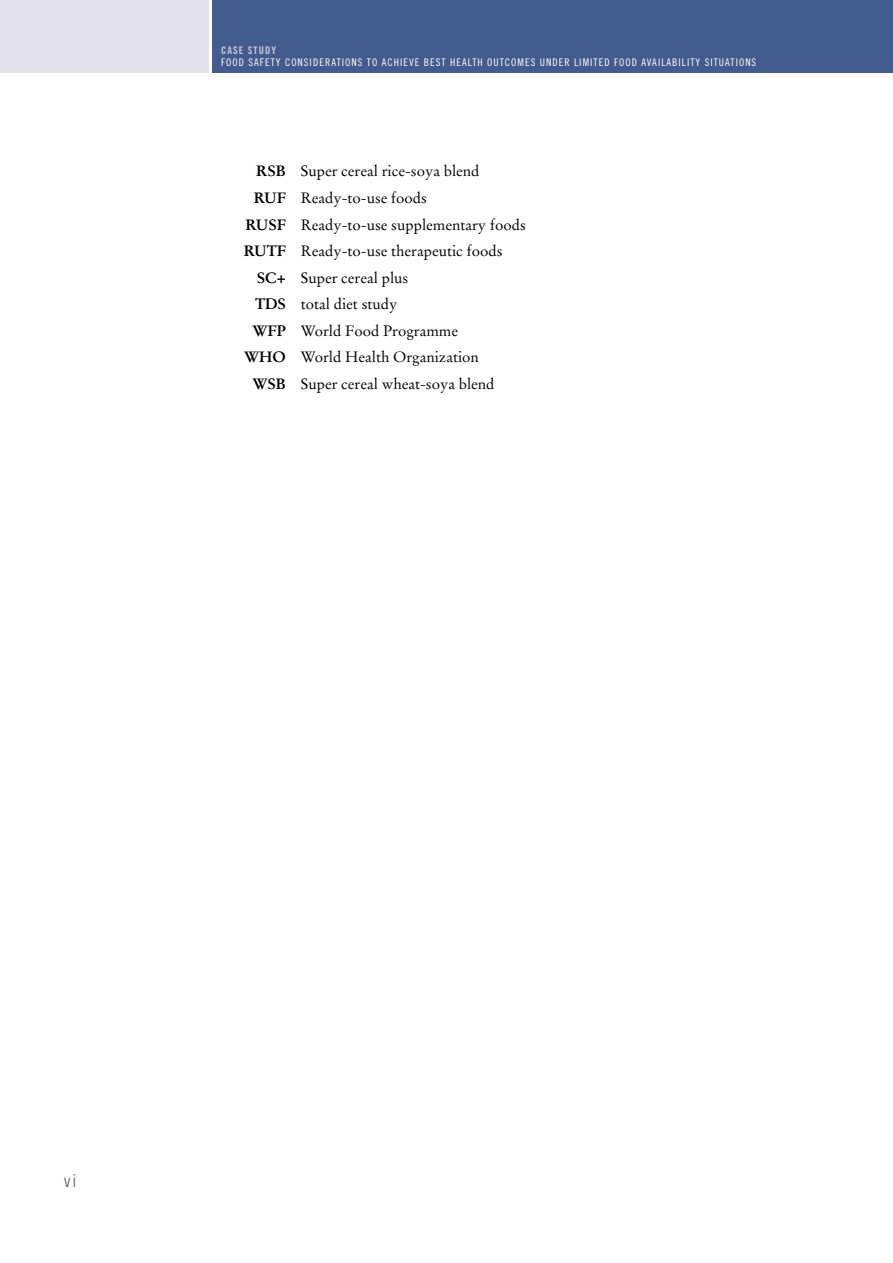
<style>
.page{position:relative;width:893px;height:1263px;background:#fff}
.page>*{position:absolute;margin:0;border:0;box-sizing:border-box;transform-origin:0 0}
.t1{font:18px "Trade Gothic LT Std Cn 18";color:#706f6f}
.acronym_text{font:15px "Stempel Garamond LT Std";color:#000}
.Acronyms_left_bold{font:700 15px "Stempel Garamond LT Std";color:#000}
.t2{font:10.5px "Trade Gothic LT Std Cn 18";letter-spacing:.1em;color:#fff}
.t3{font:10.5px "Trade Gothic LT Std Bd Cn 20";letter-spacing:.1em;color:#c4c6db}
</style>
<div class="page">
<div style="left:0;top:0;width:208px;height:72px;background:#e1e2ed"></div>
<div style="left:213px;top:0;width:680px;height:72px;background:#445b8d"></div>
<p class="t3" style="left:221px;top:44px;width:56px">CASE STUDY</p>
<p class="t2" style="left:221px;top:56px;width:537px">FOOD SAFETY CONSIDERATIONS TO ACHIEVE BEST HEALTH OUTCOMES UNDER LIMITED FOOD AVAILABILITY SITUATIONS</p>
<p class="Acronyms_left_bold" style="left:256px;top:162px;width:32px">RSB</p>
<p class="acronym_text" style="left:301px;top:162px;width:180px">Super cereal rice-soya blend</p>
<p class="Acronyms_left_bold" style="left:253px;top:189px;width:34px">RUF</p>
<p class="acronym_text" style="left:301px;top:189px;width:128px">Ready-to-use foods</p>
<p class="Acronyms_left_bold" style="left:245px;top:215px;width:42px">RUSF</p>
<p class="acronym_text" style="left:301px;top:215px;width:227px">Ready-to-use supplementary foods</p>
<p class="Acronyms_left_bold" style="left:243px;top:242px;width:44px">RUTF</p>
<p class="acronym_text" style="left:301px;top:242px;width:203px">Ready-to-use therapeutic foods</p>
<p class="Acronyms_left_bold" style="left:257px;top:268px;width:31px">SC+</p>
<p class="acronym_text" style="left:301px;top:268px;width:109px">Super cereal plus</p>
<p class="Acronyms_left_bold" style="left:255px;top:295px;width:32px">TDS</p>
<p class="acronym_text" style="left:301px;top:295px;width:98px">total diet study</p>
<p class="Acronyms_left_bold" style="left:253px;top:321px;width:35px">WFP</p>
<p class="acronym_text" style="left:301px;top:321px;width:159px">World Food Programme</p>
<p class="Acronyms_left_bold" style="left:244px;top:348px;width:43px">WHO</p>
<p class="acronym_text" style="left:301px;top:348px;width:180px">World Health Organization</p>
<p class="Acronyms_left_bold" style="left:253px;top:374px;width:35px">WSB</p>
<p class="acronym_text" style="left:301px;top:375px;width:195px">Super cereal wheat-soya blend</p>
<p class="t1" style="left:64px;top:1169px;width:14px">vi</p>
</div>
